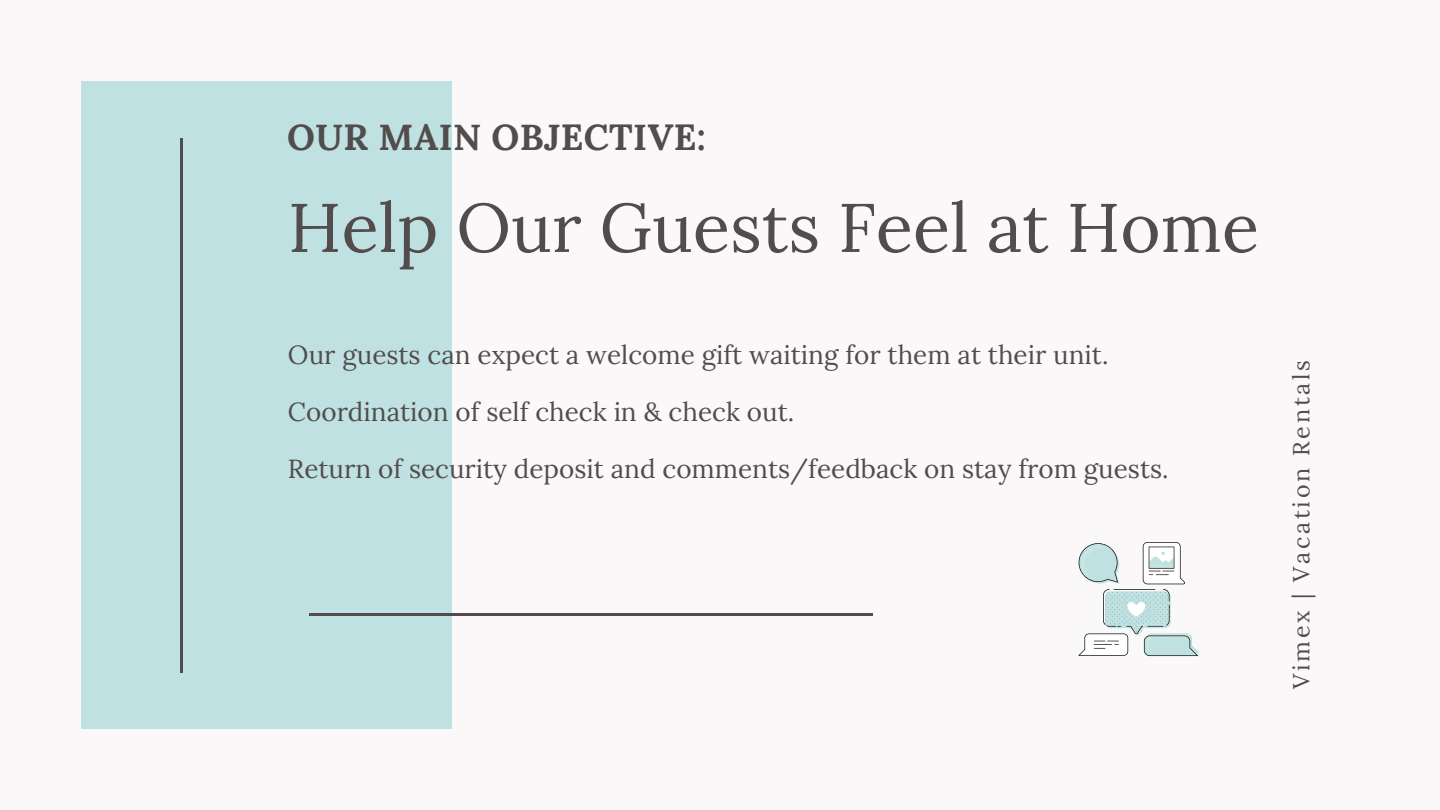
<style>
.page{position:relative;width:1440px;height:810px;background:#faf8f8}
.page>*{position:absolute;margin:0;border:0;box-sizing:border-box;transform-origin:0 0}
.t1{font:68.6px "Lora";color:#524c4c}
.t2{font:700 36.3px "Lora";letter-spacing:.01em;color:#524c4c}
.t3{font:26.1px "Lora";color:#524c4c}
.t4{font:23.2px "Lora";letter-spacing:.12em;color:#524c4c}
</style>
<div class="page">
<div style="left:81px;top:81px;width:371px;height:648px;background:#c0e1e1"></div>
<hr style="left:180px;top:138px;width:3px;height:534px;background:#524c4c">
<hr style="left:309px;top:613px;width:564px;height:3px;background:#524c4c">
<svg style="left:1078px;top:542px;width:122px;height:114px"></svg>
<p class="t2" style="left:287px;top:114px;width:420px">OUR MAIN OBJECTIVE:</p>
<p class="t1" style="left:288px;top:183px;width:973px">Help Our Guests Feel at Home</p>
<p class="t3" style="left:288px;top:338px;width:822px">Our guests can expect a welcome gift waiting for them at their unit.</p>
<p class="t3" style="left:288px;top:395px;width:508px">Coordination of self check in &amp; check out.</p>
<p class="t3" style="left:288px;top:452px;width:882px">Return of security deposit and comments/feedback on stay from guests.</p>
<p class="t4" style="left:1286px;top:689px;width:331px;rotate:-90deg">Vimex | Vacation Rentals</p>
</div>
